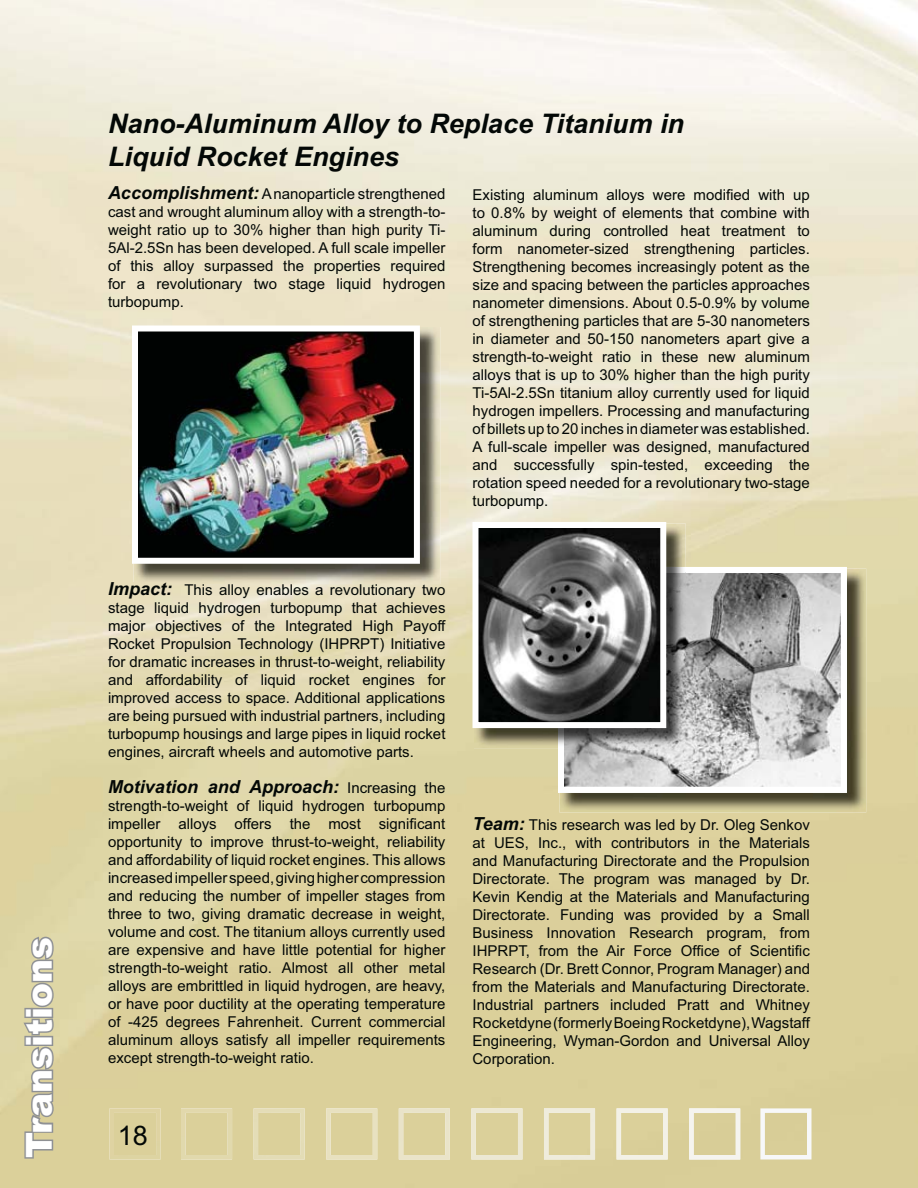
<style>
.page{position:relative;width:918px;height:1188px;background:#fff}
.page>*{position:absolute;margin:0;border:0;box-sizing:border-box;transform-origin:0 0}
.t1{font:900 36px "Arial";color:#fff}
.t2{font:italic 700 27px/32.4px "Arial";color:#030806}
.t3{font:27px "Arial";color:#030806}
.t4{font:italic 700 18px "Arial";color:#030806}
.t5{font:italic 700 18px "Arial";color:#010202}
.t6{font:15px/18px "Arial";color:#030806;text-align:justify}
.s1{font-weight:700;font-style:italic;font-size:18px}
.s2{font-weight:400;font-style:normal;font-size:15px}
</style>
<div class="page">
<img style="left:560px;top:568px;width:306px;height:245px">
<svg style="left:560px;top:568px;width:287px;height:225px"></svg>
<img style="left:474px;top:524px;width:212px;height:224px">
<img style="left:558px;top:567px;width:128px;height:181px">
<img style="left:480px;top:529px;width:179px;height:192px">
<div style="left:473px;top:522px;width:193px;height:206px;border:6px solid #fff"></div>
<svg style="left:23px;top:1044px;width:33px;height:116px;background:#bdb899"></svg>
<div style="left:24px;top:1036px;width:8px;height:10px;border:3px solid #8f9194"></div>
<div style="left:32px;top:1036px;width:21px;height:10px;border:3px solid #8f9194"></div>
<svg style="left:21px;top:1017px;width:35px;height:20px"></svg>
<div style="left:24px;top:1008px;width:8px;height:10px;border:3px solid #8f9194"></div>
<div style="left:32px;top:1008px;width:21px;height:10px;border:3px solid #8f9194"></div>
<svg style="left:29px;top:934px;width:26px;height:75px;background:#b7b49c"></svg>
<img style="left:134px;top:327px;width:306px;height:257px">
<img style="left:134px;top:582px;width:38px;height:2px">
<img style="left:139px;top:333px;width:274px;height:224px">
<div style="left:132px;top:326px;width:288px;height:238px;border:6px solid #fff"></div>
<div style="left:760px;top:1108px;width:52px;height:52px;border:4px solid #f7f8f9"></div>
<img style="left:689px;top:1108px;width:51px;height:52px">
<img style="left:617px;top:1108px;width:51px;height:52px">
<img style="left:544px;top:1108px;width:51px;height:52px">
<img style="left:471px;top:1108px;width:51px;height:52px">
<img style="left:399px;top:1108px;width:51px;height:52px">
<img style="left:326px;top:1108px;width:51px;height:52px">
<img style="left:254px;top:1108px;width:51px;height:52px">
<img style="left:181px;top:1108px;width:51px;height:52px">
<img style="left:110px;top:1108px;width:51px;height:52px">
<h1 class="t1" style="left:18px;top:1158px;width:223px;rotate:-90deg">Transitions</h1>
<h2 class="t2" style="left:108px;top:110px;width:578px">Nano-Aluminum Alloy to Replace Titanium in<br>Liquid Rocket Engines</h2>
<p class="t6" style="left:473px;top:187px;width:339px">Existing aluminum alloys were modified with up to 0.8% by weight of elements that combine with aluminum during controlled heat treatment to form nanometer-sized strengthening particles.<br>Strengthening becomes increasingly potent as the size and spacing between the particles approaches nanometer dimensions. About 0.5-0.9% by volume of strengthening particles that are 5-30 nanometers in diameter and 50-150 nanometers apart give a strength-to-weight ratio in these new aluminum alloys that is up to 30% higher than the high purity Ti-5Al-2.5Sn titanium alloy currently used for liquid hydrogen impellers. Processing and manufacturing of billets up to 20 inches in diameter was established.<br>A full-scale impeller was designed, manufactured and successfully spin-tested, exceeding the rotation speed needed for a revolutionary two-stage turbopump.</p>
<p class="t6" style="left:108px;top:186px;width:339px"><span class="s1">Accomplishment:</span> A nanoparticle strengthened cast and wrought aluminum alloy with a strength-to&shy;weight ratio up to 30% higher than high purity Ti-5Al-2.5Sn has been developed. A full scale impeller of this alloy surpassed the properties required for a revolutionary two stage liquid hydrogen turbopump.</p>
<p class="t6" style="left:108px;top:582px;width:339px"><span class="s1">Impac :</span> This alloy enables a revolutionary two stage liquid hydrogen turbopump that achieves major objectives of the Integrated High Payoff Rocket Propulsion Technology (IHPRPT) Initiative for dramatic increases in thrust-to-weight, reliability and affordability of liquid rocket engines for improved access to space. Additional applications are being pursued with industrial partners, including turbopump housings and large pipes in liquid rocket engines, aircraft wheels and automotive parts.</p>
<p class="t4" style="left:108px;top:780px;width:339px">Motivation and Approach: <span class="s2">Increasing the</span></p>
<p class="t6" style="left:108px;top:798px;width:339px">strength-to-weight of liquid hydrogen turbopump impeller alloys offers the most significant opportunity to improve thrust-to-weight, reliability and affordability of liquid rocket engines. This allows increased impeller speed, giving higher compression and reducing the number of impeller stages from three to two, giving dramatic decrease in weight, volume and cost. The titanium alloys currently used are expensive and have little potential for higher strength-to-weight ratio. Almost all other metal alloys are embrittled in liquid hydrogen, are heavy, or have poor ductility at the operating temperature of -425 degrees Fahrenheit. Current commercial aluminum alloys satisfy all impeller requirements except strength-to-weight ratio.</p>
<p class="t5" style="left:160px;top:582px;width:7px">t</p>
<h2 class="t3" style="left:118px;top:1125px;width:32px">18</h2>
<p class="t6" style="left:473px;top:817px;width:339px"><span class="s1">Team:</span> This research was led by Dr. Oleg Senkov at UES, Inc., with contributors in the Materials and Manufacturing Directorate and the Propulsion Directorate. The program was managed by Dr.<br>Kevin Kendig at the Materials and Manufacturing Directorate. Funding was provided by a Small Business Innovation Research program, from IHPRPT, from the Air Force Office of Scientific Research (Dr. Brett Connor, Program Manager) and from the Materials and Manufacturing Directorate.<br>Industrial partners included Pratt and Whitney Rocketdyne (formerly Boeing Rocketdyne), Wagstaff Engineering, Wyman-Gordon and Universal Alloy Corporation.</p>
</div>
